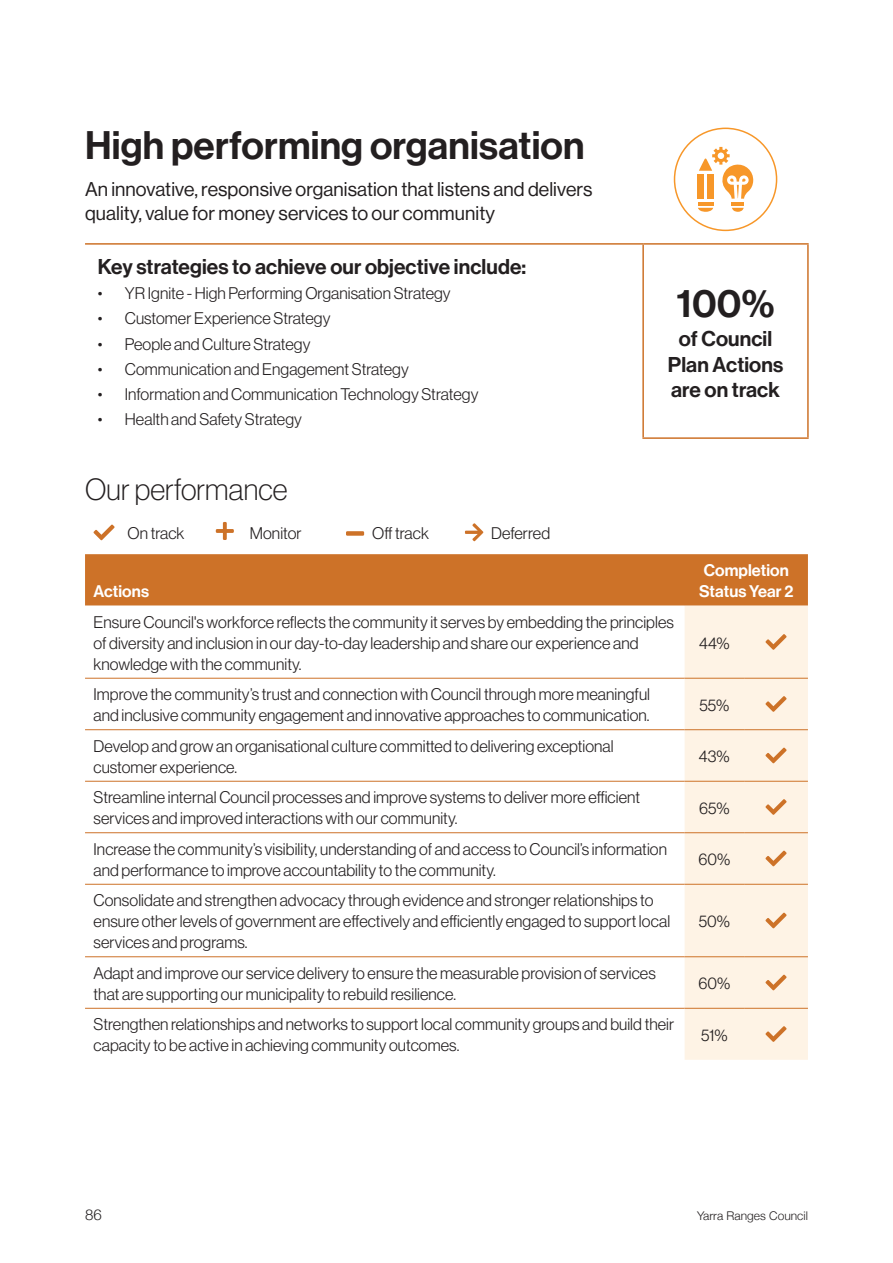
<style>
.page{position:relative;width:893px;height:1263px;background:#fff}
.page>*{position:absolute;margin:0;border:0;box-sizing:border-box;transform-origin:0 0}
.t1{font:39px "Neue Haas Display Mediu";letter-spacing:.005em;color:#231f20}
.t2{font:100 30px "Neue Haas Display";letter-spacing:.005em;color:#231f20}
.t3{font:21px/25.2px "Neue Haas Display Mediu";letter-spacing:.005em;color:#231f20;text-align:center}
.H3_subcopy{font:19.5px/24px "Neue Haas Display";letter-spacing:.005em;color:#231f20}
.Copy{font:300 16.5px/21px "Neue Haas Display";letter-spacing:.005em;color:#231f20}
.Copy-2{font:16.5px/21px "Neue Haas Display Mediu";letter-spacing:.005em;color:#fff}
.t4{font:300 15px "Helvetica Neue";color:#231f20}
.t5{font:300 12px "Helvetica Neue";color:#231f20}
</style>
<div class="page">
<hr style="left:85px;top:243px;width:558px;height:2px;background:#cd7228">
<hr style="left:643px;top:243px;width:166px;height:2px;background:#cd7228">
<hr style="left:642px;top:245px;width:2px;height:192px;background:#cd7228">
<hr style="left:807px;top:245px;width:2px;height:192px;background:#cd7228">
<hr style="left:642px;top:437px;width:167px;height:2px;background:#cd7228">
<div style="left:674px;top:128px;width:103px;height:103px;border:2px solid #f79729;border-radius:50%"></div>
<svg style="left:698px;top:147px;width:56px;height:65px"></svg>
<div style="left:85px;top:554px;width:723px;height:52px;background:#cd7228"></div>
<svg style="left:85px;top:677px;width:600px;height:331px"></svg>
<div style="left:685px;top:606px;width:123px;height:454px;background:#fef3e5"></div>
<hr style="left:85px;top:678px;width:600px;height:1px;background:#cd7228">
<hr style="left:685px;top:678px;width:59px;height:1px;background:#cd7228">
<hr style="left:744px;top:678px;width:64px;height:1px;background:#cd7228">
<hr style="left:85px;top:729px;width:600px;height:1px;background:#cd7228">
<hr style="left:685px;top:729px;width:59px;height:1px;background:#cd7228">
<hr style="left:744px;top:729px;width:64px;height:1px;background:#cd7228">
<hr style="left:85px;top:781px;width:600px;height:1px;background:#cd7228">
<hr style="left:685px;top:781px;width:59px;height:1px;background:#cd7228">
<hr style="left:744px;top:781px;width:64px;height:1px;background:#cd7228">
<hr style="left:85px;top:832px;width:600px;height:1px;background:#cd7228">
<hr style="left:685px;top:832px;width:59px;height:1px;background:#cd7228">
<hr style="left:744px;top:832px;width:64px;height:1px;background:#cd7228">
<hr style="left:85px;top:884px;width:600px;height:1px;background:#cd7228">
<hr style="left:685px;top:884px;width:59px;height:1px;background:#cd7228">
<hr style="left:744px;top:884px;width:64px;height:1px;background:#cd7228">
<hr style="left:85px;top:956px;width:600px;height:1px;background:#cd7228">
<hr style="left:685px;top:956px;width:59px;height:1px;background:#cd7228">
<hr style="left:744px;top:956px;width:64px;height:1px;background:#cd7228">
<hr style="left:85px;top:1008px;width:600px;height:1px;background:#cd7228">
<hr style="left:685px;top:1008px;width:59px;height:1px;background:#cd7228">
<hr style="left:744px;top:1008px;width:64px;height:1px;background:#cd7228">
<svg style="left:93px;top:524px;width:22px;height:16px"></svg>
<svg style="left:216px;top:522px;width:18px;height:18px"></svg>
<div style="left:346px;top:531px;width:18px;height:5px;background:#cd7228"></div>
<svg style="left:465px;top:523px;width:18px;height:18px"></svg>
<svg style="left:765px;top:634px;width:22px;height:16px"></svg>
<svg style="left:765px;top:696px;width:22px;height:16px"></svg>
<svg style="left:765px;top:747px;width:22px;height:16px"></svg>
<svg style="left:765px;top:799px;width:22px;height:16px"></svg>
<svg style="left:765px;top:850px;width:22px;height:16px"></svg>
<svg style="left:765px;top:912px;width:22px;height:16px"></svg>
<svg style="left:765px;top:974px;width:22px;height:16px"></svg>
<svg style="left:765px;top:1026px;width:22px;height:16px"></svg>
<h1 class="t1" style="left:85px;top:123px;width:501px">High performing organisation</h1>
<p class="H3_subcopy" style="left:85px;top:178px;width:509px">An innovative, responsive organisation that listens and delivers quality, value for money services to our community</p>
<h3 class="t3" style="left:98px;top:254px;width:430px">Key strategies to achieve our objective include:</h3>
<p class="Copy" style="left:98px;top:283px;width:354px">• YR Ignite - High Performing Organisation Strategy</p>
<p class="Copy" style="left:98px;top:308px;width:234px">• Customer Experience Strategy</p>
<p class="Copy" style="left:98px;top:333px;width:214px">• People and Culture Strategy</p>
<p class="Copy" style="left:98px;top:359px;width:312px">• Communication and Engagement Strategy</p>
<p class="Copy" style="left:98px;top:384px;width:382px">• Information and Communication Technology Strategy</p>
<p class="Copy" style="left:98px;top:409px;width:206px">• Health and Safety Strategy</p>
<h2 class="t2" style="left:85px;top:473px;width:204px">Our performance</h2>
<p class="Copy" style="left:128px;top:523px;width:58px">On track</p>
<p class="Copy" style="left:250px;top:523px;width:53px">Monitor</p>
<p class="Copy" style="left:372px;top:523px;width:58px">Off track</p>
<p class="Copy" style="left:491px;top:523px;width:61px">Deferred</p>
<p class="Copy-2" style="left:94px;top:581px;width:57px">Actions</p>
<h1 class="t1" style="left:677px;top:281px;width:99px">100%</h1>
<h3 class="t3" style="left:668px;top:327px;width:117px">of Council<br>Plan Actions are on track</h3>
<p class="Copy-2" style="left:699px;top:560px;width:96px">Completion<br>Status Year 2</p>
<p class="Copy" style="left:94px;top:611px;width:582px">Ensure Council's workforce reflects the community it serves by embedding the principles of diversity and inclusion in our day-to-day leadership and share our experience and knowledge with the community.</p>
<p class="Copy" style="left:699px;top:632px;width:32px">44%</p>
<p class="Copy" style="left:94px;top:684px;width:558px">Improve the community’s trust and connection with Council through more meaningful and inclusive community engagement and innovative approaches to communication.</p>
<p class="Copy" style="left:699px;top:694px;width:32px">55%</p>
<p class="Copy" style="left:94px;top:735px;width:522px">Develop and grow an organisational culture committed to delivering exceptional customer experience.</p>
<p class="Copy" style="left:699px;top:746px;width:32px">43%</p>
<p class="Copy" style="left:94px;top:787px;width:548px">Streamline internal Council processes and improve systems to deliver more efficient services and improved interactions with our community.</p>
<p class="Copy" style="left:699px;top:797px;width:32px">65%</p>
<p class="Copy" style="left:94px;top:838px;width:575px">Increase the community’s visibility, understanding of and access to Council’s information and performance to improve accountability to the community.</p>
<p class="Copy" style="left:698px;top:849px;width:33px">60%</p>
<p class="Copy" style="left:94px;top:890px;width:578px">Consolidate and strengthen advocacy through evidence and stronger relationships to ensure other levels of government are effectively and efficiently engaged to support local services and programs.</p>
<p class="Copy" style="left:699px;top:911px;width:33px">50%</p>
<p class="Copy" style="left:94px;top:962px;width:564px">Adapt and improve our service delivery to ensure the measurable provision of services that are supporting our municipality to rebuild resilience.</p>
<p class="Copy" style="left:698px;top:973px;width:33px">60%</p>
<p class="Copy" style="left:94px;top:1014px;width:582px">Strengthen relationships and networks to support local community groups and build their capacity to be active in achieving community outcomes.</p>
<p class="Copy" style="left:701px;top:1024px;width:28px">51%</p>
<p class="t4" style="left:85px;top:1206px;width:18px">86</p>
<p class="t5" style="left:697px;top:1209px;width:112px">Yarra Ranges Council</p>
</div>
